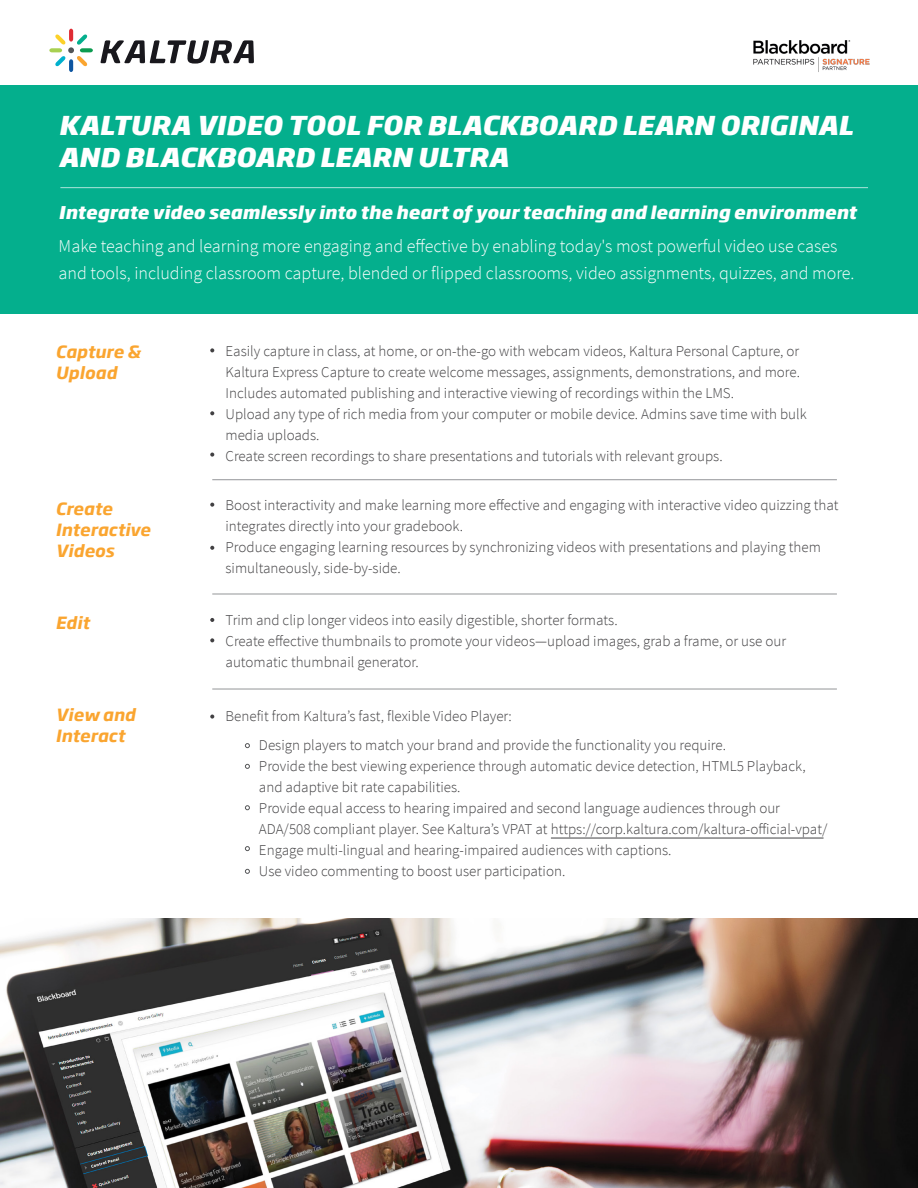
<style>
.page{position:relative;width:918px;height:1188px;background:#fff}
.page>*{position:absolute;margin:0;border:0;box-sizing:border-box;transform-origin:0 0}
.t1{font:italic 800 25.5px/31.5px "Soho Gothic Pro";letter-spacing:.005em;color:#fff}
.t2{font:300 18px/27px "Source Sans Pro";color:#fff}
.t3{font:italic 800 17.25px "Soho Gothic Pro";letter-spacing:.005em;color:#fff}
.t4{font:italic 700 16.5px/21px "Soho Gothic Pro";letter-spacing:.005em;color:#faa530}
.t5{font:300 15px/21px "Source Sans Pro";color:#414042}
</style>
<div class="page">
<div style="left:0;top:85px;width:918px;height:229px;background:#04af8d"></div>
<svg style="left:100px;top:40px;width:154px;height:24px"></svg>
<svg style="left:49px;top:29px;width:44px;height:43px"></svg>
<svg style="left:210px;top:348px;width:4px;height:4px"></svg>
<svg style="left:210px;top:411px;width:4px;height:4px"></svg>
<svg style="left:210px;top:453px;width:4px;height:4px"></svg>
<svg style="left:210px;top:546px;width:4px;height:4px"></svg>
<svg style="left:210px;top:503px;width:4px;height:4px"></svg>
<svg style="left:210px;top:618px;width:4px;height:4px"></svg>
<svg style="left:210px;top:638px;width:4px;height:4px"></svg>
<svg style="left:210px;top:715px;width:4px;height:4px"></svg>
<svg style="left:245px;top:743px;width:5px;height:5px"></svg>
<svg style="left:245px;top:764px;width:5px;height:5px"></svg>
<svg style="left:245px;top:805px;width:5px;height:5px"></svg>
<svg style="left:245px;top:846px;width:5px;height:5px"></svg>
<svg style="left:245px;top:869px;width:5px;height:5px"></svg>
<hr style="left:212px;top:479px;width:625px;height:1px;background:#939598">
<hr style="left:212px;top:594px;width:625px;height:1px;background:#939598">
<hr style="left:212px;top:689px;width:625px;height:1px;background:#939598">
<img style="left:0;top:919px;width:918px;height:269px">
<hr style="left:60px;top:187px;width:808px;height:1px;background:#fff">
<img style="left:753px;top:40px;width:117px;height:32px">
<hr style="left:551px;top:838px;width:273px;height:1px;background:#414042">
<h1 class="t1" style="left:58px;top:108px;width:796px">KALTURA VIDEO TOOL FOR BLACKBOARD LEARN ORIGINAL<br>AND BLACKBOARD LEARN ULTRA</h1>
<p class="t3" style="left:59px;top:198px;width:799px">Integrate video seamlessly into the heart of your teaching and learning environment</p>
<p class="t2" style="left:59px;top:232px;width:797px">Make teaching and learning more engaging and effective by enabling today's most powerful video use cases and tools, including classroom capture, blended or flipped classrooms, video assignments, quizzes, and more.</p>
<p class="t4" style="left:56px;top:340px;width:86px">Capture &amp;<br>Upload</p>
<p class="t5" style="left:226px;top:340px;width:583px">Easily capture in class, at home, or on-the-go with webcam videos, Kaltura Personal Capture, or Kaltura Express Capture to create welcome messages, assignments, demonstrations, and more.<br>Includes automated publishing and interactive viewing of recordings within the LMS.<br>Upload any type of rich media from your computer or mobile device. Admins save time with bulk media uploads.<br>Create screen recordings to share presentations and tutorials with relevant groups.</p>
<p class="t4" style="left:56px;top:498px;width:96px">Create<br>Interactive<br>Videos</p>
<p class="t5" style="left:226px;top:494px;width:614px">Boost interactivity and make learning more effective and engaging with interactive video quizzing that integrates directly into your gradebook.<br>Produce engaging learning resources by synchronizing videos with presentations and playing them simultaneously, side-by-side.</p>
<p class="t4" style="left:56px;top:611px;width:35px">Edit</p>
<p class="t5" style="left:226px;top:609px;width:562px">Trim and clip longer videos into easily digestible, shorter formats.<br>Create effective thumbnails to promote your videos—upload images, grab a frame, or use our automatic thumbnail generator.</p>
<p class="t4" style="left:56px;top:704px;width:81px">View and<br>Interact</p>
<p class="t5" style="left:259px;top:701px;width:469px;line-height:29.5px;text-indent:-33px">Benefit from Kaltura’s fast, flexible Video Player:<br>Design players to match your brand and provide the functionality you require.</p>
<p class="t5" style="left:259px;top:756px;width:570px">Provide the best viewing experience through automatic device detection, HTML5 Playback, and adaptive bit rate capabilities.<br>Provide equal access to hearing impaired and second language audiences through our ADA/508 compliant player. See Kaltura’s VPAT at https://corp.kaltura.com/kaltura-official-vpat/ Engage multi-lingual and hearing-impaired audiences with captions.<br>Use video commenting to boost user participation.</p>
</div>
